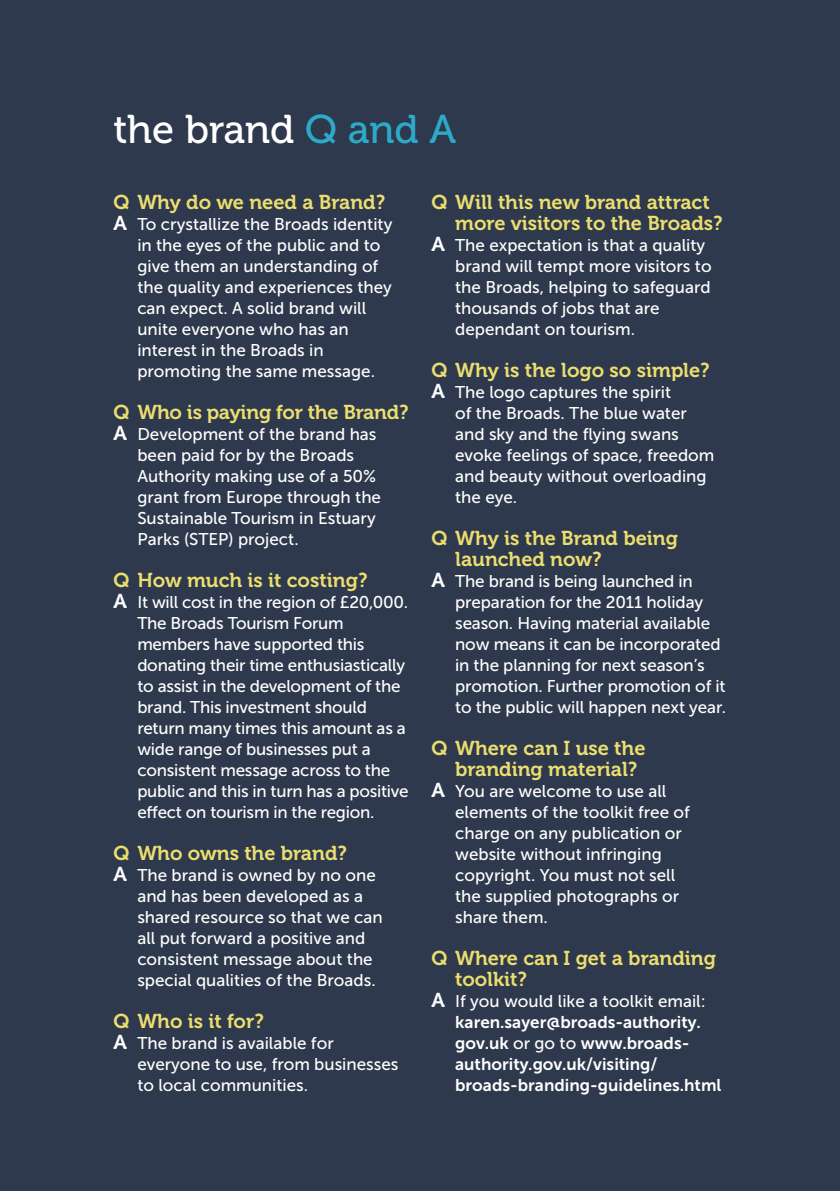
<style>
.page{position:relative;width:840px;height:1191px;background:#fff}
.page>*{position:absolute;margin:0;border:0;box-sizing:border-box;transform-origin:0 0}
.t1{font:40px "Museo 500";color:#fff}
.t2{font:20px/21px "Museo 700";color:#ebde6f}
.t3{font:17px/21px "Museo Sans 500";color:#fff}
.t4{font:17px/21px "Museo Sans 700";color:#fff}
.s1{color:#2caaca}
.s2{font-family:"Museo 700";font-size:20px}
.s3{font-family:"Museo Sans 500"}
</style>
<div class="page">
<div style="left:0;top:0;width:839px;height:1191px;background:#2f394d"></div>
<p class="t1" style="left:113px;top:108px;width:344px">the brand <span class="s1">Q and A</span></p>
<p class="t2" style="left:113px;top:191px;width:273px">Q Why do we need a Brand?</p>
<p class="t3" style="left:137px;top:213px;width:256px;text-indent:-24px"><span class="s2">A</span> To crystallize the Broads identity in the eyes of the public and to give them an understanding of the quality and experiences they can expect. A solid brand will unite everyone who has an interest in the Broads in promoting the same message.</p>
<p class="t2" style="left:113px;top:401px;width:296px">Q Who is paying for the Brand?</p>
<p class="t3" style="left:137px;top:423px;width:245px;text-indent:-24px"><span class="s2">A</span> Development of the brand has been paid for by the Broads<br>Authority making use of a 50% grant from Europe through the<br>Sustainable Tourism in Estuary<br>Parks (STEP) project.</p>
<p class="t2" style="left:113px;top:569px;width:255px">Q How much is it costing?</p>
<p class="t3" style="left:137px;top:591px;width:273px;text-indent:-24px"><span class="s2">A</span> It will cost in the region of £20,000.<br>The Broads Tourism Forum members have supported this donating their time enthusiastically to assist in the development of the brand. This investment should return many times this amount as a wide range of businesses put a consistent message across to the public and this in turn has a positive effect on tourism in the region.</p>
<p class="t2" style="left:113px;top:842px;width:235px">Q Who owns the brand?</p>
<p class="t3" style="left:137px;top:864px;width:247px;text-indent:-24px"><span class="s2">A</span> The brand is owned by no one and has been developed as a shared resource so that we can all put forward a positive and consistent message about the special qualities of the Broads.</p>
<p class="t2" style="left:113px;top:1010px;width:152px">Q Who is it for?</p>
<p class="t3" style="left:137px;top:1032px;width:262px;text-indent:-24px"><span class="s2">A</span> The brand is available for everyone to use, from businesses to local communities.</p>
<p class="t2" style="left:455px;top:191px;width:269px;text-indent:-24px">Q Will this new brand attract more visitors to the Broads?</p>
<p class="t3" style="left:455px;top:234px;width:258px;text-indent:-24px"><span class="s2">A</span> The expectation is that a quality brand will tempt more visitors to the Broads, helping to safeguard thousands of jobs that are dependant on tourism.</p>
<p class="t2" style="left:431px;top:359px;width:280px">Q Why is the logo so simple?</p>
<p class="t3" style="left:455px;top:381px;width:260px;text-indent:-24px"><span class="s2">A</span> The logo captures the spirit<br>of the Broads. The blue water and sky and the flying swans evoke feelings of space, freedom and beauty without overloading the eye.</p>
<p class="t2" style="left:455px;top:527px;width:224px;text-indent:-24px">Q Why is the Brand being launched now?</p>
<p class="t3" style="left:455px;top:570px;width:272px;text-indent:-24px"><span class="s2">A</span> The brand is being launched in preparation for the 2011 holiday season. Having material available now means it can be incorporated in the planning for next season’s promotion. Further promotion of it to the public will happen next year.</p>
<p class="t2" style="left:455px;top:737px;width:192px;text-indent:-24px">Q Where can I use the branding material?</p>
<p class="t3" style="left:455px;top:780px;width:236px;text-indent:-24px"><span class="s2">A</span> You are welcome to use all elements of the toolkit free of charge on any publication or website without infringing copyright. You must not sell the supplied photographs or share them.</p>
<p class="t2" style="left:455px;top:947px;width:262px;text-indent:-24px">Q Where can I get a branding toolkit?</p>
<p class="t4" style="left:455px;top:990px;width:267px;text-indent:-24px"><span class="s2">A</span> <span class="s3">If you would like a toolkit email: </span>karen.sayer@broads-authority. gov.uk <span class="s3">or go to</span> www.broads&shy;authority.gov.uk/visiting/ broads-branding-guidelines.html</p>
</div>
